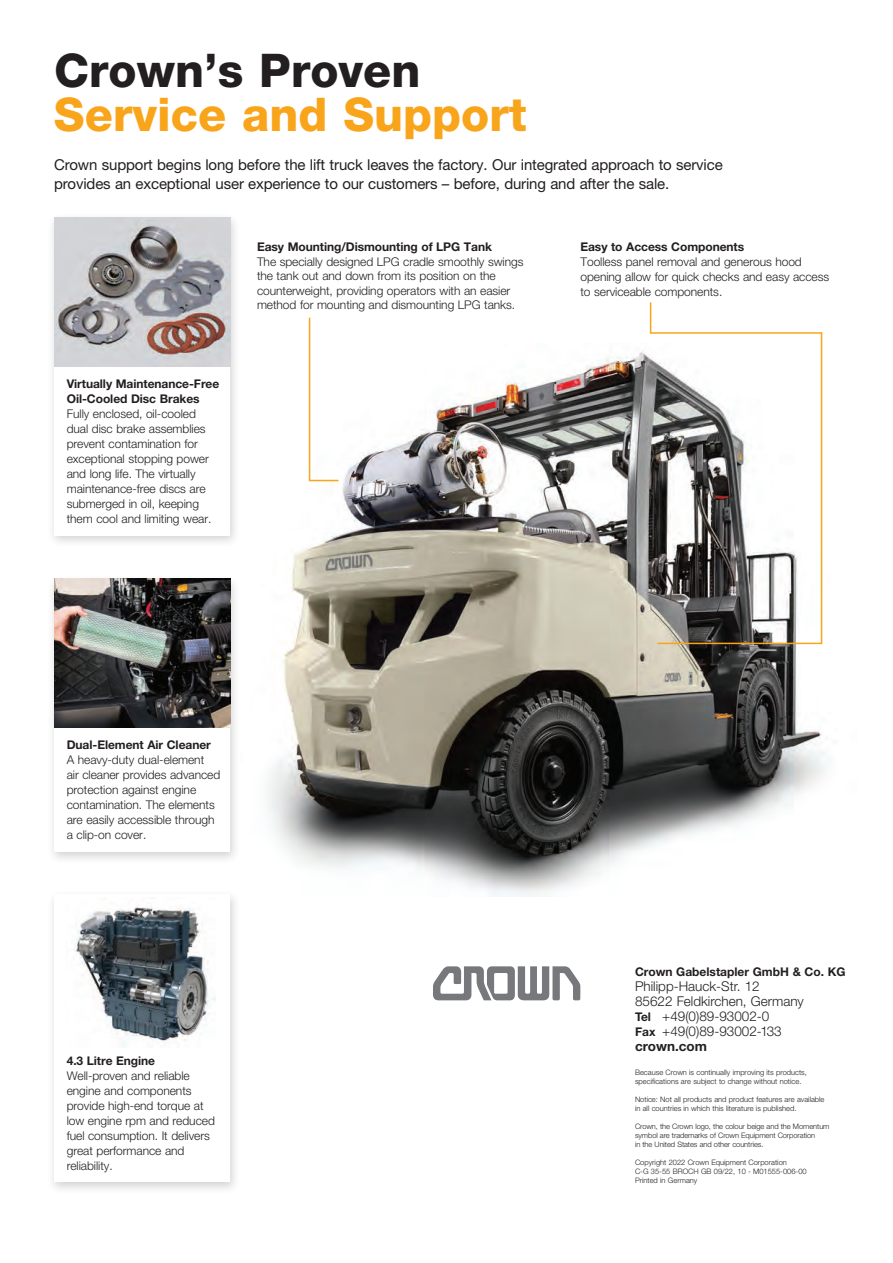
<style>
.page{position:relative;width:893px;height:1263px;background:#fff}
.page>*{position:absolute;margin:0;border:0;box-sizing:border-box;transform-origin:0 0}
.t1{font:800 46.5px "Helvetica Neue LT Std";color:#f9a51b}
.t2{font:800 46.5px "Helvetica Neue LT Std";color:#231f20}
.t3{font:15px/19.5px "Helvetica Neue LT Std";letter-spacing:-.01em;color:#231f20}
.t4{font:300 13.5px/15px "Helvetica Neue LT Std";color:#231f20}
.t5{font:300 12px/15px "Helvetica Neue LT Std";letter-spacing:-.005em;color:#231f20}
.t6{font:700 12px/15px "Helvetica Neue LT Std";letter-spacing:-.005em;color:#231f20}
.t7{font:300 7.5px/9px "Helvetica Neue LT Std";color:#231f20}
.s1{font-weight:700;font-size:12px}
.s2{font-weight:700}
</style>
<div class="page">
<img style="left:267px;top:351px;width:560px;height:546px">
<svg style="left:433px;top:966px;width:147px;height:34px"></svg>
<div style="left:47px;top:212px;width:194px;height:336px;background:#231f20;opacity:.2"></div>
<div style="left:54px;top:218px;width:176px;height:317px;background:#fff"></div>
<img style="left:54px;top:218px;width:176px;height:148px">
<div style="left:47px;top:575px;width:194px;height:289px;background:#231f20;opacity:.2"></div>
<div style="left:54px;top:580px;width:176px;height:271px;background:#fff"></div>
<img style="left:54px;top:579px;width:176px;height:149px">
<div style="left:47px;top:889px;width:194px;height:306px;background:#231f20;opacity:.2"></div>
<div style="left:54px;top:895px;width:176px;height:287px;background:#fff"></div>
<div style="left:54px;top:894px;width:176px;height:154px;background:#fff"></div>
<img style="left:73px;top:906px;width:142px;height:141px">
<svg style="left:308px;top:317px;width:32px;height:165px"></svg>
<svg style="left:649px;top:302px;width:174px;height:343px"></svg>
<h1 class="t2" style="left:54px;top:43px;width:368px">Crown’s Proven</h1>
<h1 class="t1" style="left:54px;top:86px;width:474px">Service and Support</h1>
<p class="t3" style="left:54px;top:154px;width:670px">Crown support begins long before the lift truck leaves the factory. Our integrated approach to service provides an exceptional user experience to our customers – before, during and after the sale.</p>
<p class="t6" style="left:67px;top:376px;width:154px">Virtually Maintenance-Free<br>Oil-Cooled Disc Brakes</p>
<p class="t5" style="left:67px;top:406px;width:146px">Fully enclosed, oil-cooled dual disc brake assemblies prevent contamination for exceptional stopping power and long life. The virtually maintenance-free discs are submerged in oil, keeping them cool and limiting wear.</p>
<p class="t6" style="left:257px;top:239px;width:236px">Easy Mounting/Dismounting of LPG Tank</p>
<p class="t5" style="left:257px;top:254px;width:268px;line-height:14.4px">The specially designed LPG cradle smoothly swings the tank out and down from its position on the counterweight, providing operators with an easier method for mounting and dismounting LPG tanks.</p>
<p class="t6" style="left:580px;top:239px;width:165px">Easy to Access Components</p>
<p class="t5" style="left:580px;top:254px;width:250px">Toolless panel removal and generous hood opening allow for quick checks and easy access to serviceable components.</p>
<p class="t6" style="left:67px;top:737px;width:146px">Dual-Element Air Cleaner</p>
<p class="t5" style="left:67px;top:752px;width:155px">A heavy-duty dual-element<br>air cleaner provides advanced protection against engine contamination. The elements are easily accessible through a clip-on cover.</p>
<p class="t6" style="left:67px;top:1052px;width:90px">4.3 Litre Engine</p>
<p class="t5" style="left:67px;top:1067px;width:150px">Well-proven and reliable engine and components provide high-end torque at low engine rpm and reduced fuel consumption. It delivers great performance and reliability.</p>
<p class="t6" style="left:635px;top:963px;width:212px">Crown Gabelstapler GmbH &amp; Co. KG</p>
<p class="t4" style="left:635px;top:978px;width:170px">Philipp-Hauck-Str. 12<br>85622 Feldkirchen, Germany<br><span class="s1">Tel</span> +49(0)89-93002-0<br><span class="s1">Fax</span> +49(0)89-93002-133 <span class="s2">crown.com</span></p>
<p class="t7" style="left:635px;top:1067px;width:173px">Because Crown is continually improving its products, specifications are subject to change without notice.</p>
<p class="t7" style="left:635px;top:1094px;width:191px">Notice: Not all products and product features are available in all countries in which this literature is published.</p>
<p class="t7" style="left:635px;top:1121px;width:196px">Crown, the Crown logo, the colour beige and the Momentum symbol are trademarks of Crown Equipment Corporation<br>in the United States and other countries.</p>
<p class="t7" style="left:635px;top:1157px;width:173px">Copyright 2022 Crown Equipment Corporation<br>C-G 35-55 BROCH GB 09/22, 10 - M01555-006-00<br>Printed in Germany</p>
</div>
